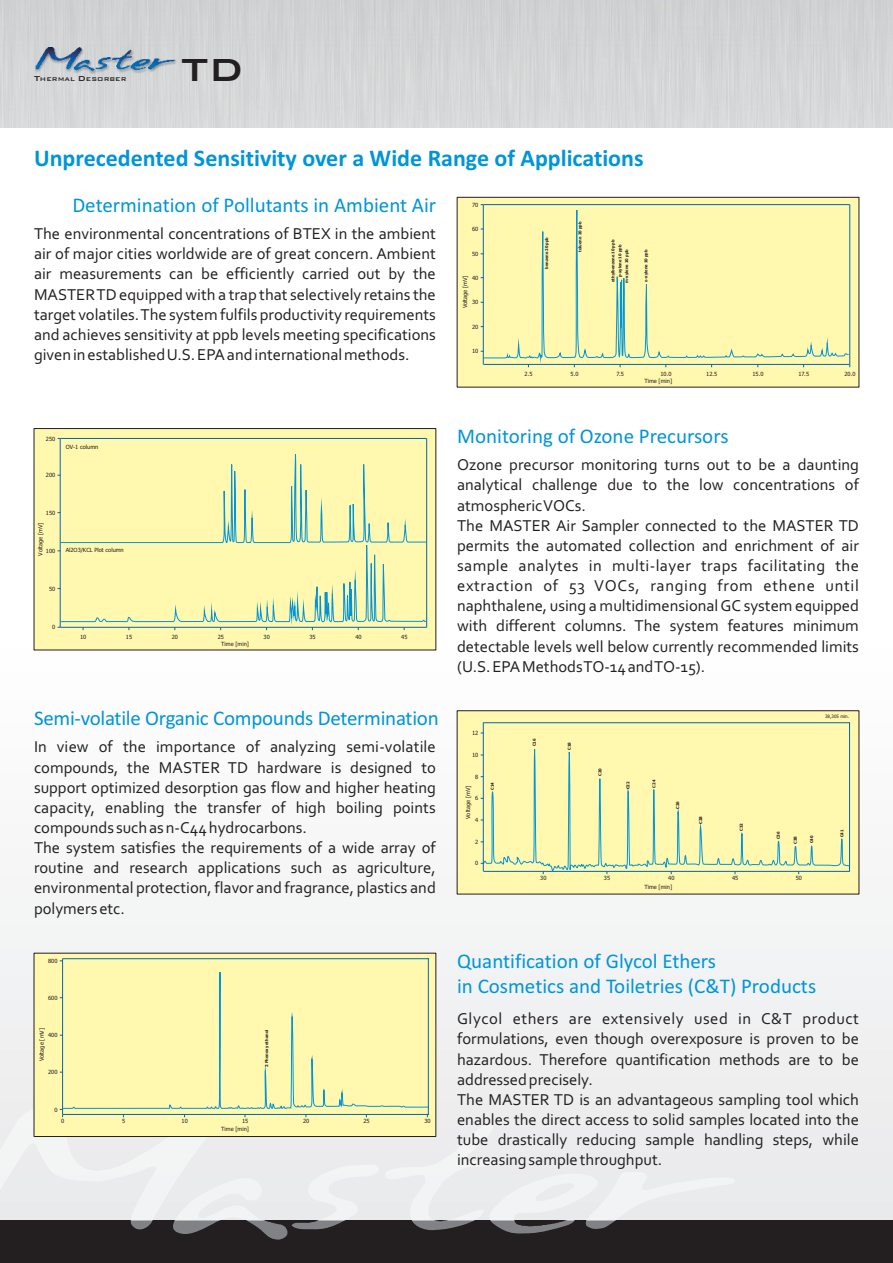
<style>
.page{position:relative;width:893px;height:1263px;background:#fff}
.page>*{position:absolute;margin:0;border:0;box-sizing:border-box;transform-origin:0 0}
.t1{font:500 42.6px "Bank Gothic BT";color:#231f20}
.t2{font:700 24px "Calibri";color:#0095d9}
.t3{font:21px/25.7px "Calibri";color:#0095d9}
.t4{font:16.5px/20.1px "Corbel";color:#231f20}
.t5{font:500 7.2px "Bank Gothic BT";color:#231f20}
.t6{font:5.7px "Tahoma";color:#231f20}
.t7{font:4.5px "Tahoma";color:#231f20}
.t8{font:700 4.05px "Tahoma";color:#231f20}
.s1{font-size:9.6px}
</style>
<div class="page">
<div style="left:0;top:631px;width:893px;height:632px;background:#f5f5f6"></div>
<div style="left:0;top:1220px;width:893px;height:43px;background:#231f20"></div>
<img style="left:0;top:1105px;width:737px;height:134px">
<div style="left:0;top:0;width:893px;height:128px;background:#d4d5d6"></div>
<img style="left:35px;top:47px;width:144px;height:28px">
<img style="left:35px;top:47px;width:140px;height:24px">
<svg style="left:457px;top:197px;width:402px;height:190px;background:#f2eda8"></svg>
<svg style="left:483px;top:196px;width:366px;height:192px;background:#f6f3ad"></svg>
<hr style="left:483px;top:364px;width:367px;height:1px;background:#0166b3">
<hr style="left:483px;top:204px;width:367px;height:1px;background:#0166b3">
<hr style="left:483px;top:205px;width:1px;height:159px;background:#0166b3">
<hr style="left:849px;top:205px;width:1px;height:159px;background:#0166b3">
<svg style="left:457px;top:710px;width:402px;height:184px;background:#f6f0aa"></svg>
<svg style="left:482px;top:748px;width:368px;height:147px;background:#f3f2ae"></svg>
<hr style="left:483px;top:871px;width:367px;height:1px;background:#0166b3">
<hr style="left:483px;top:722px;width:1px;height:149px;background:#0166b3">
<hr style="left:849px;top:722px;width:1px;height:149px;background:#0166b3">
<hr style="left:483px;top:722px;width:367px;height:1px;background:#0166b3">
<svg style="left:34px;top:953px;width:402px;height:184px;background:#f4eea8"></svg>
<div style="left:63px;top:971px;width:367px;height:138px;background:#fff8ae"></div>
<svg style="left:60px;top:1109px;width:3px;height:8px"></svg>
<hr style="left:63px;top:1114px;width:366px;height:1px;background:#0166b3">
<hr style="left:62px;top:959px;width:1px;height:155px;background:#0166b3">
<hr style="left:63px;top:958px;width:366px;height:1px;background:#0166b3">
<hr style="left:428px;top:959px;width:1px;height:155px;background:#0166b3">
<svg style="left:34px;top:428px;width:402px;height:222px;background:#eee8a5"></svg>
<svg style="left:60px;top:428px;width:367px;height:82px;background:#f3f1ad"></svg>
<svg style="left:60px;top:510px;width:367px;height:139px;background:#edf0b0"></svg>
<p class="t5" style="left:34px;top:76px;width:94px"><span class="s1">T</span>HERMAL <span class="s1">D</span>ESORBER</p>
<h1 class="t1" style="left:181px;top:49px;width:64px">TD</h1>
<h2 class="t2" style="left:34px;top:148px;width:611px">Unprecedented Sensitivity over a Wide Range of Applications</h2>
<p class="t3" style="left:72px;top:194px;width:365px">Determination of Pollutants in Ambient Air</p>
<p class="t6" style="left:472px;top:202px;width:8px">70</p>
<p class="t6" style="left:472px;top:227px;width:8px">60</p>
<p class="t4" style="left:34px;top:225px;width:403px;text-align:justify">The environmental concentrations of BTEX in the ambient air of major cities worldwide are of great concern. Ambient air measurements can be efficiently carried out by the MASTER TD equipped with a trap that selectively retains the target volatiles. The system fulfils productivity requirements and achieves sensitivity at ppb levels meeting specifications given in established U.S. EPA and international methods.</p>
<p class="t8" style="left:545px;top:269px;width:33px;rotate:-90deg">benzene 20 ppb</p>
<p class="t6" style="left:472px;top:252px;width:8px">50</p>
<p class="t6" style="left:472px;top:275px;width:8px">40</p>
<p class="t6" style="left:463px;top:308px;width:34px;rotate:-90deg">Voltage [mV]</p>
<p class="t6" style="left:472px;top:300px;width:8px">30</p>
<p class="t6" style="left:472px;top:324px;width:8px">20</p>
<p class="t6" style="left:472px;top:349px;width:8px">10</p>
<p class="t8" style="left:578px;top:252px;width:32px;rotate:-90deg">toluene 20 ppb</p>
<p class="t8" style="left:611px;top:282px;width:43px;rotate:-90deg">ethylbenzene 10 ppb</p>
<p class="t8" style="left:625px;top:283px;width:35px;rotate:-90deg">m-xylene 10 ppb</p>
<p class="t8" style="left:644px;top:282px;width:34px;rotate:-90deg">o-xylene 10 ppb</p>
<p class="t8" style="left:618px;top:277px;width:34px;rotate:-90deg">p-xylene 10 ppb</p>
<p class="t6" style="left:46px;top:436px;width:11px">250</p>
<p class="t6" style="left:46px;top:473px;width:11px">200</p>
<p class="t6" style="left:66px;top:444px;width:34px">OV-1 column</p>
<p class="t6" style="left:46px;top:510px;width:11px">150</p>
<p class="t6" style="left:38px;top:555px;width:34px;rotate:-90deg">Voltage [mV]</p>
<p class="t6" style="left:46px;top:549px;width:11px">100</p>
<p class="t6" style="left:66px;top:547px;width:60px">Al2O3/KCL Plot column</p>
<p class="t6" style="left:49px;top:586px;width:8px">50</p>
<p class="t6" style="left:52px;top:625px;width:5px">0</p>
<p class="t6" style="left:80px;top:635px;width:8px">10</p>
<p class="t6" style="left:126px;top:635px;width:8px">15</p>
<p class="t6" style="left:172px;top:635px;width:8px">20</p>
<p class="t6" style="left:218px;top:635px;width:8px">25</p>
<p class="t6" style="left:264px;top:635px;width:8px">30</p>
<p class="t6" style="left:309px;top:635px;width:8px">35</p>
<p class="t6" style="left:355px;top:635px;width:8px">40</p>
<p class="t6" style="left:401px;top:635px;width:8px">45</p>
<p class="t6" style="left:221px;top:642px;width:29px">Time [min]</p>
<p class="t3" style="left:34px;top:707px;width:406px">Semi-volatile Organic Compounds Determination</p>
<p class="t4" style="left:34px;top:738px;width:403px">In view of the importance of analyzing semi-volatile compounds, the MASTER TD hardware is designed to support optimized desorption gas flow and higher heating capacity, enabling the transfer of high boiling points compounds such as n-C44 hydrocarbons.<br>The system satisfies the requirements of a wide array of routine and research applications such as agriculture, environmental protection, flavor and fragrance, plastics and polymers etc.</p>
<p class="t6" style="left:48px;top:958px;width:11px">800</p>
<p class="t6" style="left:48px;top:995px;width:11px">600</p>
<p class="t6" style="left:39px;top:1061px;width:34px;rotate:-90deg">Voltage [mV]</p>
<p class="t6" style="left:48px;top:1033px;width:11px">400</p>
<p class="t6" style="left:48px;top:1070px;width:11px">200</p>
<p class="t6" style="left:54px;top:1107px;width:5px">0</p>
<p class="t8" style="left:265px;top:1067px;width:39px;rotate:-90deg">2 Phenoxy ethanol</p>
<p class="t6" style="left:61px;top:1119px;width:5px">0</p>
<p class="t6" style="left:122px;top:1119px;width:5px">5</p>
<p class="t6" style="left:182px;top:1119px;width:8px">10</p>
<p class="t6" style="left:242px;top:1119px;width:8px">15</p>
<p class="t6" style="left:303px;top:1119px;width:8px">20</p>
<p class="t6" style="left:363px;top:1119px;width:8px">25</p>
<p class="t6" style="left:424px;top:1119px;width:8px">30</p>
<p class="t6" style="left:221px;top:1127px;width:29px">Time [min]</p>
<p class="t6" style="left:525px;top:372px;width:9px">2.5</p>
<p class="t6" style="left:571px;top:372px;width:9px">5.0</p>
<p class="t6" style="left:616px;top:372px;width:9px">7.5</p>
<p class="t6" style="left:660px;top:372px;width:13px">10.0</p>
<p class="t6" style="left:706px;top:372px;width:13px">12.5</p>
<p class="t6" style="left:752px;top:372px;width:13px">15.0</p>
<p class="t6" style="left:798px;top:372px;width:12px">17.5</p>
<p class="t6" style="left:844px;top:372px;width:13px">20.0</p>
<p class="t6" style="left:644px;top:379px;width:29px">Time [min]</p>
<p class="t3" style="left:457px;top:425px;width:273px">Monitoring of Ozone Precursors</p>
<p class="t4" style="left:457px;top:456px;width:403px">Ozone precursor monitoring turns out to be a daunting analytical challenge due to the low concentrations of atmospheric VOCs.<br>The MASTER Air Sampler connected to the MASTER TD permits the automated collection and enrichment of air sample analytes in multi-layer traps facilitating the extraction of 53 VOCs, ranging from ethene until naphthalene, using a multidimensional GC system equipped with different columns. The system features minimum detectable levels well below currently recommended limits (U.S. EPA Methods TO-14 and TO-15).</p>
<p class="t6" style="left:472px;top:731px;width:8px">12</p>
<p class="t6" style="left:472px;top:753px;width:8px">10</p>
<p class="t6" style="left:475px;top:774px;width:5px">8</p>
<p class="t6" style="left:466px;top:819px;width:34px;rotate:-90deg">Voltage [mV]</p>
<p class="t6" style="left:475px;top:796px;width:5px">6</p>
<p class="t6" style="left:475px;top:818px;width:5px">4</p>
<p class="t6" style="left:475px;top:839px;width:5px">2</p>
<p class="t6" style="left:475px;top:861px;width:5px">0</p>
<p class="t8" style="left:491px;top:790px;width:9px;rotate:-90deg">C14</p>
<p class="t8" style="left:533px;top:746px;width:9px;rotate:-90deg">C16</p>
<p class="t8" style="left:568px;top:750px;width:9px;rotate:-90deg">C18</p>
<p class="t8" style="left:598px;top:776px;width:9px;rotate:-90deg">C20</p>
<p class="t8" style="left:626px;top:789px;width:9px;rotate:-90deg">C22</p>
<p class="t8" style="left:652px;top:787px;width:9px;rotate:-90deg">C24</p>
<p class="t8" style="left:676px;top:809px;width:9px;rotate:-90deg">C26</p>
<p class="t8" style="left:699px;top:824px;width:9px;rotate:-90deg">C28</p>
<p class="t7" style="left:825px;top:714px;width:26px">38,305 min.</p>
<p class="t8" style="left:740px;top:831px;width:9px;rotate:-90deg">C32</p>
<p class="t8" style="left:777px;top:839px;width:9px;rotate:-90deg">C36</p>
<p class="t8" style="left:794px;top:844px;width:9px;rotate:-90deg">C38</p>
<p class="t8" style="left:810px;top:843px;width:9px;rotate:-90deg">C40</p>
<p class="t8" style="left:840px;top:837px;width:9px;rotate:-90deg">C41</p>
<p class="t6" style="left:540px;top:875px;width:8px">30</p>
<p class="t6" style="left:604px;top:875px;width:8px">35</p>
<p class="t6" style="left:668px;top:875px;width:8px">40</p>
<p class="t6" style="left:732px;top:875px;width:8px">45</p>
<p class="t6" style="left:796px;top:875px;width:8px">50</p>
<p class="t6" style="left:644px;top:884px;width:29px">Time [min]</p>
<p class="t3" style="left:457px;top:950px;width:361px">Quantification of Glycol Ethers<br>in Cosmetics and Toiletries (C&amp;T) Products</p>
<p class="t4" style="left:457px;top:1010px;width:403px">Glycol ethers are extensively used in C&amp;T product formulations, even though overexposure is proven to be hazardous. Therefore quantification methods are to be addressed precisely.<br>The MASTER TD is an advantageous sampling tool which enables the direct access to solid samples located into the tube drastically reducing sample handling steps, while increasing sample throughput.</p>
</div>
